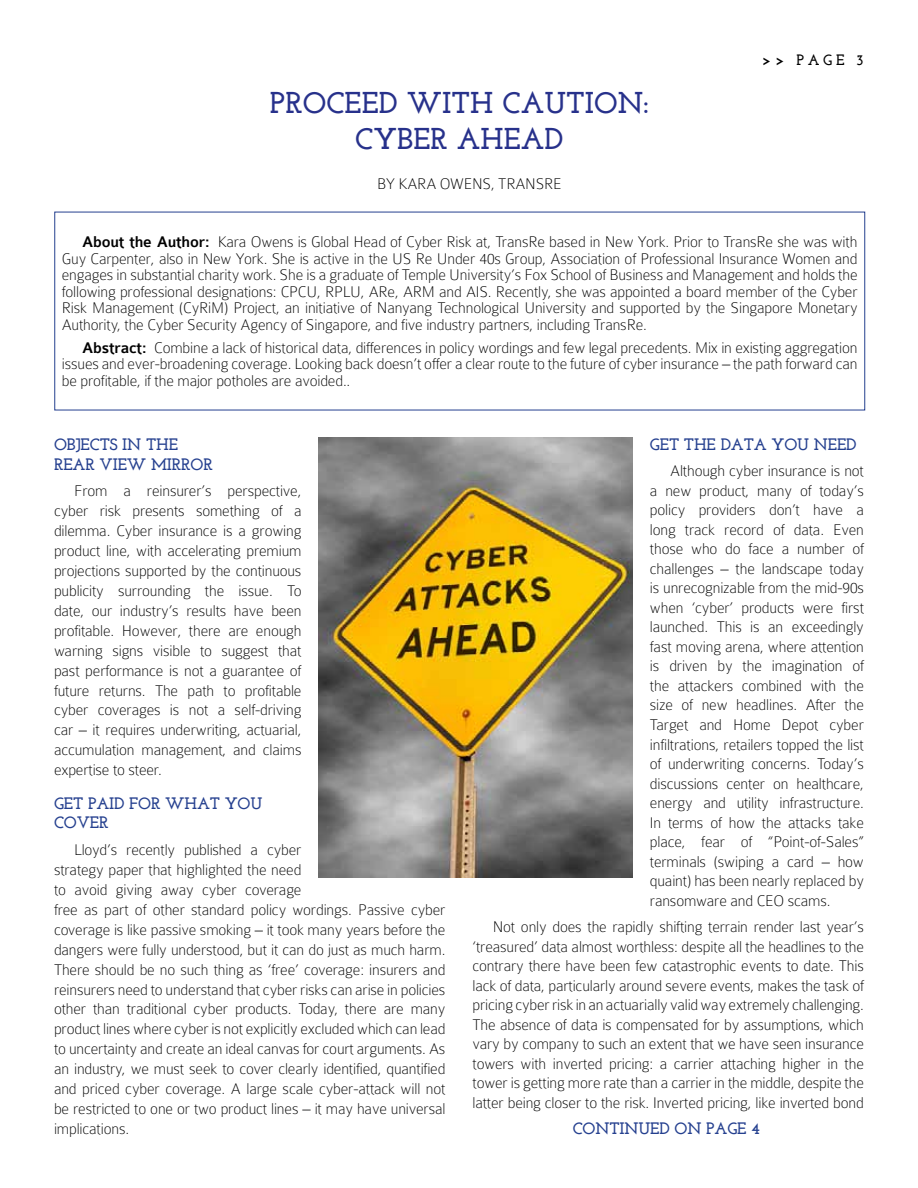
<style>
.page{position:relative;width:918px;height:1188px;background:#fff}
.page>*{position:absolute;margin:0;border:0;box-sizing:border-box;transform-origin:0 0}
.t1{font:700 30px/36px "Josefin Slab";color:#27318b;text-align:center}
.t2{font:100 16.5px/19.5px "Colaborate";letter-spacing:-.01em;color:#000;text-align:justify}
.t3{font:700 16.5px/20px "Josefin Slab";letter-spacing:-.01em;color:#25408f}
.t4{font:700 15px "Josefin Slab";color:#000}
.s1{font-weight:500}
</style>
<div class="page">
<img style="left:319px;top:437px;width:314px;height:441px">
<h1 class="t1" style="left:270px;top:85px;width:380px">PROCEED WITH CAUTION:<br>CYBER AHEAD</h1>
<p class="t2" style="left:377px;top:174px;width:131px">by KARA OWENS, transre</p>
<p class="t4" style="left:762px;top:51px;width:104px">&gt;&gt; PAGE 3</p>
<p class="t2" style="left:62px;top:234px;width:797px;line-height:16.5px;text-indent:20px"><span class="s1">About the Author:</span> Kara Owens is Global Head of Cyber Risk at, TransRe based in New York. Prior to TransRe she was with Guy Carpenter, also in New York. She is active in the US Re Under 40s Group, Association of Professional Insurance Women and engages in substantial charity work. She is a graduate of Temple University’s Fox School of Business and Management and holds the following professional designations: CPCU, RPLU, ARe, ARM and AIS. Recently, she was appointed a board member of the Cyber Risk Management (CyRiM) Project, an initiative of Nanyang Technological University and supported by the Singapore Monetary Authority, the Cyber Security Agency of Singapore, and five industry partners, including TransRe.</p>
<p class="t2" style="left:62px;top:339px;width:797px;line-height:16.5px;text-indent:20px"><span class="s1">Abstract:</span> Combine a lack of historical data, differences in policy wordings and few legal precedents. Mix in existing aggregation issues and ever-broadening coverage. Looking back doesn’t offer a clear route to the future of cyber insurance – the path forward can be profitable, if the major potholes are avoided..</p>
<p class="t3" style="left:54px;top:434px;width:124px">OBJECTS IN THE<br>REAR</p>
<p class="t3" style="left:100px;top:454px;width:78px">VIEW MIRROR</p>
<p class="t2" style="left:54px;top:481px;width:249px;line-height:20px;text-indent:20px">From a reinsurer’s perspective, cyber risk presents something of a dilemma. Cyber insurance is a growing product line, with accelerating premium projections supported by the continuous publicity surrounding the issue. To date, our industry’s results have been profitable. However, there are enough warning signs visible to suggest that past performance is not a guarantee of future returns. The path to profitable cyber coverages is not a self-driving car – it requires underwriting, actuarial, accumulation management, and claims expertise to steer.</p>
<p class="t3" style="left:54px;top:793px;width:53px">GET PAID</p>
<p class="t3" style="left:129px;top:793px;width:122px">FOR WHAT YOU</p>
<p class="t3" style="left:54px;top:813px;width:22px">COVER</p>
<p class="t2" style="left:54px;top:840px;width:393px;line-height:20px;text-align:left;text-indent:20px">Lloyd’s recently published a cyber<br>strategy paper that highlighted the need<br>to avoid giving away cyber coverage<br>free as part of other standard policy wordings. Passive cyber coverage is like passive smoking – it took many years before the dangers were fully understood, but it can do just as much harm.<br>There should be no such thing as ‘free’ coverage: insurers and reinsurers need to understand that cyber risks can arise in policies other than traditional cyber products. Today, there are many product lines where cyber is not explicitly excluded which can lead to uncertainty and create an ideal canvas for court arguments. As an industry, we must seek to cover clearly identified, quantified and priced cyber coverage. A large scale cyber-attack will not be restricted to one or two product lines – it may have universal implications.</p>
<p class="t3" style="left:650px;top:434px;width:94px">GET THE DATA</p>
<p class="t3" style="left:772px;top:434px;width:67px">YOU NEED</p>
<p class="t2" style="left:650px;top:461px;width:216px;text-indent:20px">Although cyber insurance is not a new product, many of today’s policy providers don’t have a long track record of data. Even those who do face a number of challenges – the landscape today is unrecognizable from the mid-90s when ‘cyber’ products were first launched. This is an exceedingly fast moving arena, where attention is driven by the imagination of the attackers combined with the size of new headlines. After the Target and Home Depot cyber infiltrations, retailers topped the list of underwriting concerns. Today’s discussions center on healthcare, energy and utility infrastructure.<br>In terms of how the attacks take place, fear of “Point-of-Sales” terminals (swiping a card – how quaint) has been nearly replaced by ransomware and CEO scams.</p>
<p class="t2" style="left:473px;top:917px;width:393px;text-indent:20px">Not only does the rapidly shifting terrain render last year’s ‘treasured’ data almost worthless: despite all the headlines to the contrary there have been few catastrophic events to date. This lack of data, particularly around severe events, makes the task of pricing cyber risk in an actuarially valid way extremely challenging.<br>The absence of data is compensated for by assumptions, which vary by company to such an extent that we have seen insurance towers with inverted pricing: a carrier attaching higher in the tower is getting more rate than a carrier in the middle, despite the latter being closer to the risk. Inverted pricing, like inverted bond</p>
<p class="t3" style="left:573px;top:1118px;width:22px">CONTINUED</p>
<p class="t3" style="left:675px;top:1118px;width:43px">ON PAGE</p>
<p class="t3" style="left:751px;top:1118px;width:10px">4</p>
</div>
